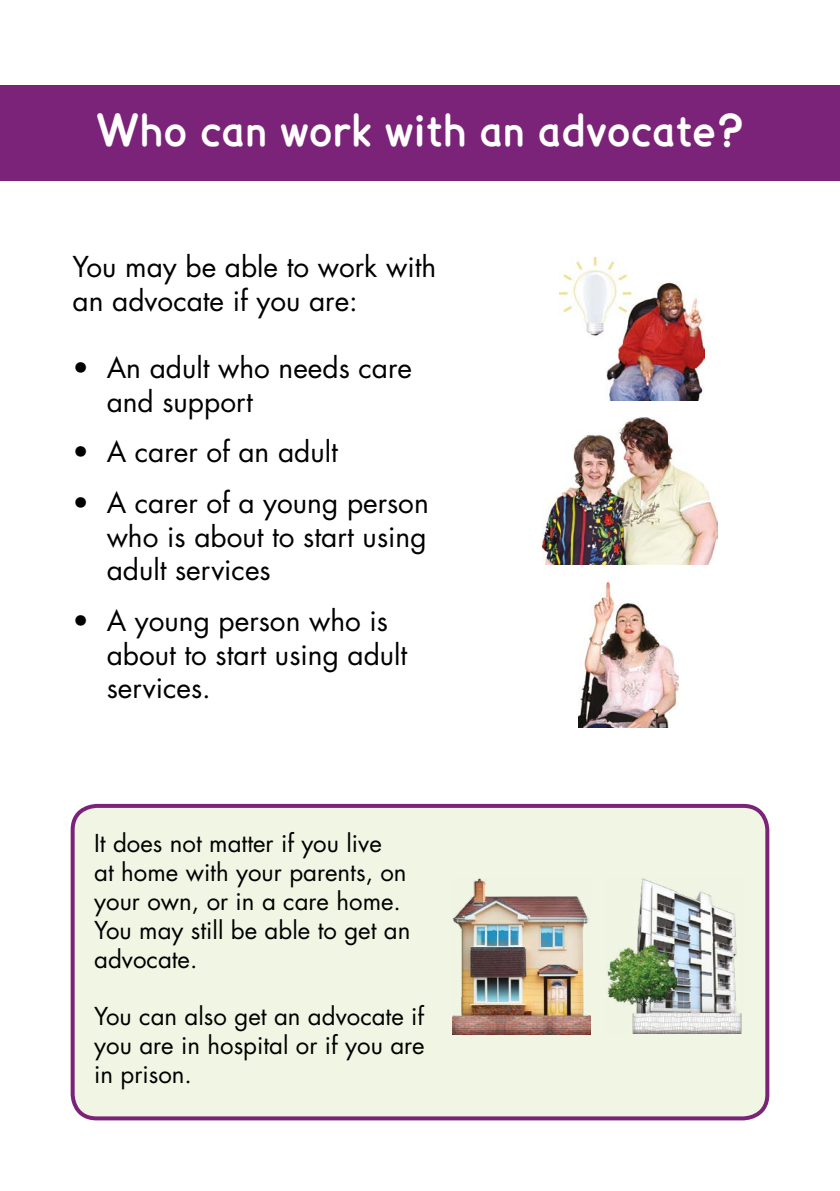
<style>
.page{position:relative;width:840px;height:1191px;background:#fff}
.page>*{position:absolute;margin:0;border:0;box-sizing:border-box;transform-origin:0 0}
.t1{font:700 42px "Lexia";color:#fff}
.t2{font:28px/33.6px "Futura";color:#000}
.t3{font:24px/28.8px "Futura";color:#000}
</style>
<div class="page">
<div style="left:73px;top:806px;width:693px;height:312px;background:#f1f6e4;border-radius:24px"></div>
<div style="left:71px;top:804px;width:697px;height:316px;border:4px solid #7b2379;border-radius:24px"></div>
<img style="left:559px;top:257px;width:145px;height:143px">
<img style="left:542px;top:418px;width:175px;height:146px">
<img style="left:578px;top:583px;width:100px;height:145px">
<img style="left:452px;top:879px;width:138px;height:155px">
<img style="left:607px;top:879px;width:135px;height:154px">
<div style="left:0;top:85px;width:839px;height:95px;background:#7b2379"></div>
<h1 class="t1" style="left:96px;top:102px;width:648px">Who can work with an advocate?</h1>
<p class="t2" style="left:73px;top:250px;width:365px">You may be able to work with an advocate if you are:</p>
<p class="t2" style="left:107px;top:351px;width:306px;text-indent:-34px">• An adult who needs care and support</p>
<p class="t2" style="left:73px;top:435px;width:266px">• A carer of an adult</p>
<p class="t2" style="left:107px;top:485px;width:323px;text-align:justify;text-indent:-34px">• A carer of a young person who is about to start using adult services</p>
<p class="t2" style="left:107px;top:603px;width:302px;text-indent:-34px">• A young person who is about to start using adult services.</p>
<p class="t3" style="left:94px;top:829px;width:317px">It does not matter if you live<br>at home with your parents, on your own, or in a care home.<br>You may still be able to get an advocate.</p>
<p class="t3" style="left:94px;top:1001px;width:332px;text-align:justify">You can also get an advocate if you are in hospital or if you are in prison.</p>
</div>
